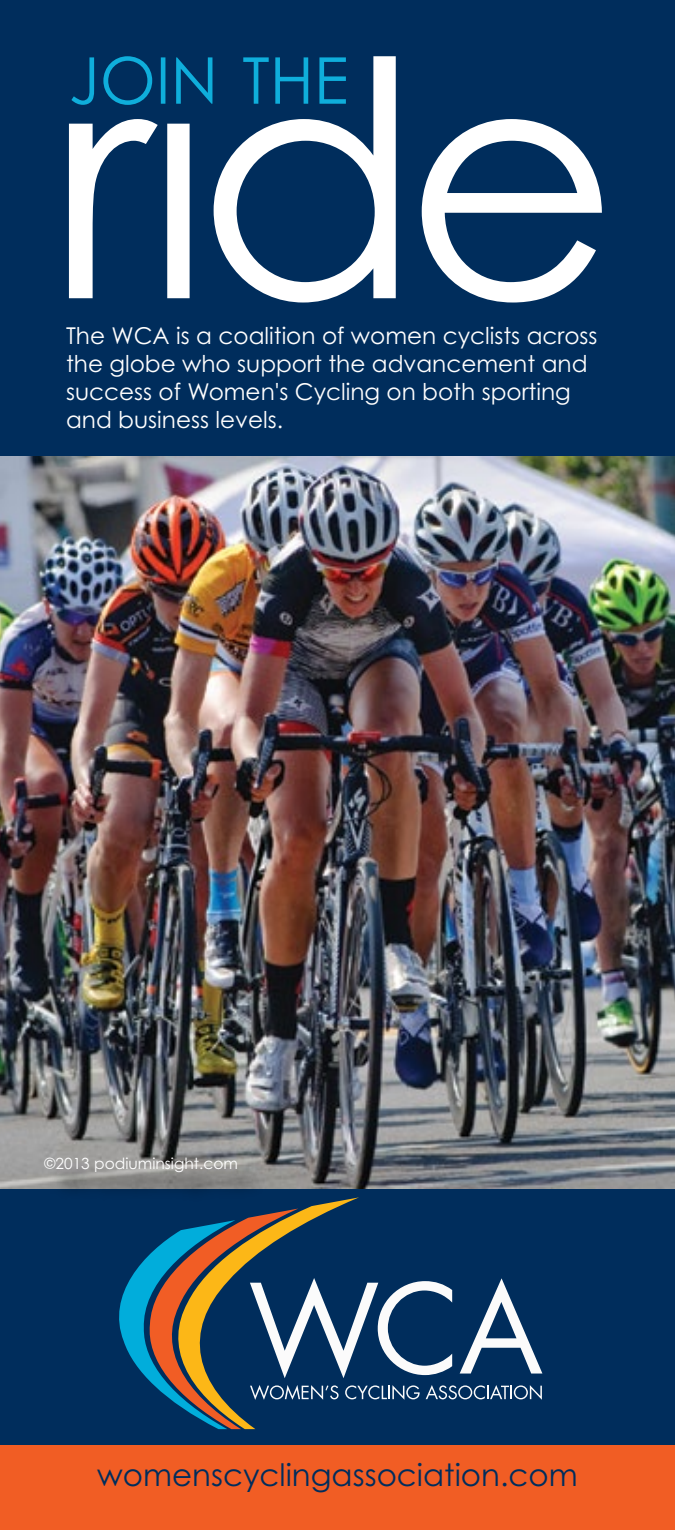
<style>
.page{position:relative;width:675px;height:1530px;background:#002d5c}
.page>*{position:absolute;margin:0;border:0;box-sizing:border-box;transform-origin:0 0}
.t1{font:31px "Century Gothic Std";color:#002d5c}
.t2{font:23.25px/27.8px "Century Gothic Std";color:#fff}
.t3{font:15.5px "Century Gothic Std";color:#fff}
</style>
<div class="page">
<div style="left:0;top:1445px;width:675px;height:85px;background:#f15d24"></div>
<svg style="left:296px;top:1197px;width:63px;height:12px"></svg>
<svg style="left:119px;top:1209px;width:423px;height:220px"></svg>
<img style="left:0;top:457px;width:675px;height:731px">
<div style="left:48px;top:1162px;width:219px;height:42px;background:#000;opacity:.75"></div>
<svg style="left:69px;top:56px;width:533px;height:247px"></svg>
<svg style="left:243px;top:57px;width:103px;height:47px"></svg>
<svg style="left:71px;top:56px;width:141px;height:49px"></svg>
<p class="t2" style="left:66px;top:322px;width:533px">The WCA is a coalition of women cyclists across the globe who support the advancement and success of Women's Cycling on both sporting and business levels.</p>
<p class="t3" style="left:44px;top:1154px;width:195px">©2013 podiuminsight.com</p>
<h1 class="t1" style="left:97px;top:1456px;width:482px">womenscyclingassociation.com</h1>
</div>
